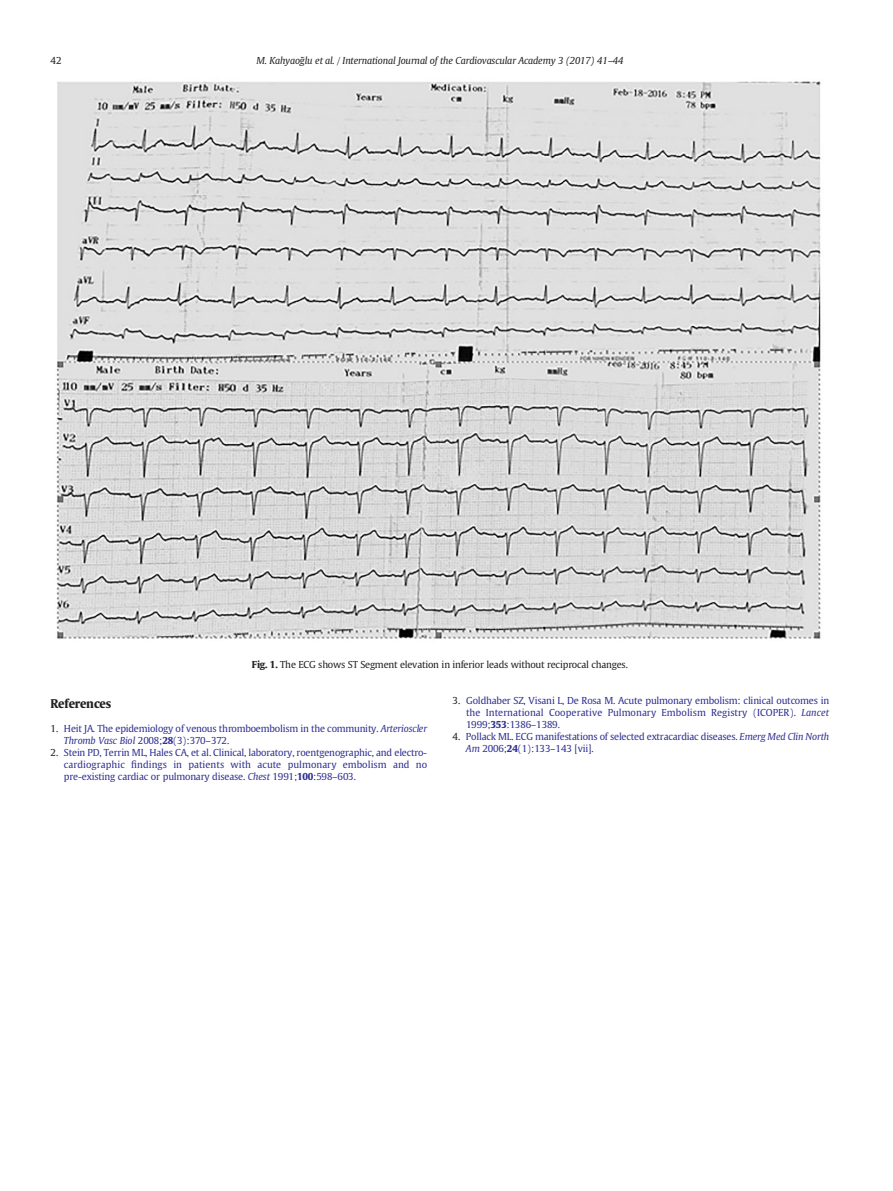
<style>
.page{position:relative;width:893px;height:1191px;background:#fff}
.page>*{position:absolute;margin:0;border:0;box-sizing:border-box;transform-origin:0 0}
.t1{font:12px "Adv TT28000 ce 1.B";letter-spacing:-.015em;color:#231f20}
.t2{font:9.6px/12px "Adv TT5235 d 5 a 9";color:#2e3092;text-align:justify}
.t3{font:9.6px/11.9px "Adv TT5235 d 5 a 9";letter-spacing:-.02em;color:#2e3092}
.t4{font:9.6px "Adv TT5235 d 5 a 9";letter-spacing:-.015em;color:#231f20}
.t5{font:9.6px "Adv TT94 c 8263 f.I";color:#231f20}
.s1{font-style:inherit}
.s2{font-family:"Adv TT28000 ce 1.B"}
.s3{color:#231f20}
.s4{font-family:"Adv TT94 c 8263 f.I"}
.s5{font-family:"Adv TT5235 d 5 a 9+fb"}
</style>
<div class="page">
<img style="left:56px;top:81px;width:765px;height:558px">
<p class="t4" style="left:51px;top:57px;width:12px">42</p>
<p class="t5" style="left:256px;top:57px;width:368px">M. Kahyao<span class="s1">ğ</span>lu et al. / International Journal of the Cardiovascular Academy 3 (2017) 41<span class="s1">–</span>44</p>
<p class="t4" style="left:252px;top:660px;width:378px"><span class="s2">Fig. 1.</span> The ECG shows ST Segment elevation in inferior leads without reciprocal changes.</p>
<p class="t1" style="left:51px;top:698px;width:62px">References</p>
<p class="t2" style="left:64px;top:723px;width:365px;text-indent:-13px"><span class="s3">1.</span> Heit JA. The epidemiology of venous thromboembolism in the community. <span class="s4">Arterioscler<br>Thromb Vasc Biol</span> 2008;<span class="s2">28</span>(3):370<span class="s1">–</span>372.</p>
<p class="t2" style="left:64px;top:746px;width:365px;text-indent:-13px"><span class="s3">2.</span> Stein PD, Terrin ML, Hales CA, et al. Clinical, laboratory, roentgenographic, and electro&shy;cardiographic <span class="s5">fi</span>ndings in patients with acute pulmonary embolism and no pre-existing cardiac or pulmonary disease. <span class="s4">Chest</span> 1991;<span class="s2">100</span>:598<span class="s1">–</span>603.</p>
<p class="t2" style="left:466px;top:695px;width:365px;text-indent:-13px"><span class="s3">3.</span> Goldhaber SZ, Visani L, De Rosa M. Acute pulmonary embolism: clinical outcomes in the International Cooperative Pulmonary Embolism Registry (ICOPER). <span class="s4">Lancet </span>1999;<span class="s2">353</span>:1386<span class="s1">–</span>1389.</p>
<p class="t3" style="left:466px;top:731px;width:365px;text-indent:-13px"><span class="s3">4.</span> Pollack ML. ECG manifestations of selected extracardiac diseases. <span class="s4">Emerg Med Clin North<br>Am</span> 2006;<span class="s2">24</span>(1):133<span class="s1">–</span>143 [vii].</p>
</div>
